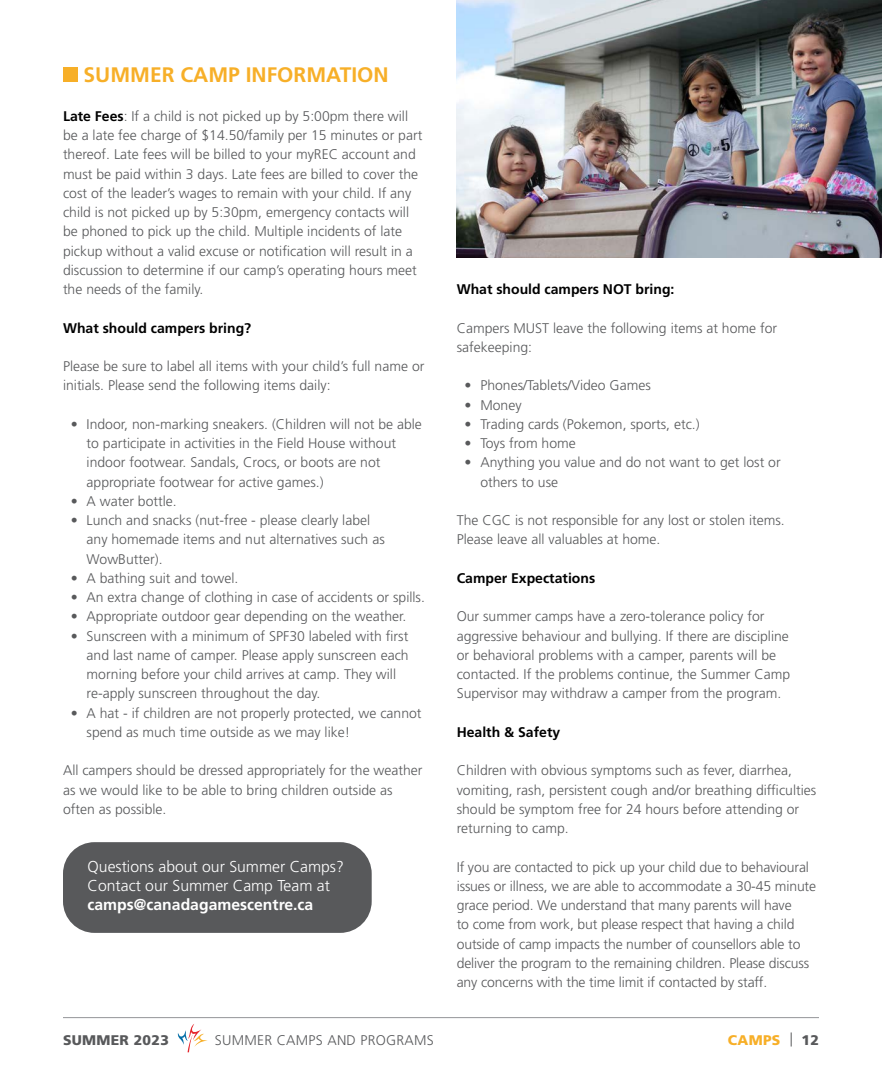
<style>
.page{position:relative;width:882px;height:1071px;background:#fff}
.page>*{position:absolute;margin:0;border:0;box-sizing:border-box;transform-origin:0 0}
.t1{font:700 21px "Frutiger LT Std";color:#f7af28}
.t2{font:300 15.75px/19.2px "Frutiger LT Std";color:#fff}
.t3{font:700 15.75px "Frutiger LT Std";color:#fff}
.t4{font:300 14px/19.2px "Frutiger LT Std";color:#58595b}
.t5{font:700 14px "Frutiger LT Std";color:#000}
.t6{font:300 14px "Frutiger LT Std";letter-spacing:.02em;color:#58595b}
.t7{font:900 14px "Frutiger LT Std";letter-spacing:.02em;color:#58595b}
.t8{font:900 14px "Frutiger LT Std";letter-spacing:.02em;color:#f7af28}
.s1{font-weight:700;color:#000}
.s2{font-weight:300;color:#58595b}
.s3{color:#58595b}
</style>
<div class="page">
<hr style="left:63px;top:1017px;width:756px;height:1px;background:#939598">
<div style="left:63px;top:842px;width:309px;height:91px;background:#58595b;border-radius:32px"></div>
<svg style="left:177px;top:1024px;width:31px;height:28px"></svg>
<div style="left:63px;top:68px;width:15px;height:14px;background:#f7af28"></div>
<img style="left:457px;top:0;width:424px;height:257px">
<h1 class="t1" style="left:84px;top:63px;width:307px">SUMMER CAMP INFORMATION</h1>
<p class="t4" style="left:63px;top:106px;width:361px"><span class="s1">Late Fees</span>: If a child is not picked up by 5:00pm there will be a late fee charge of $14.50/family per 15 minutes or part thereof. Late fees will be billed to your myREC account and must be paid within 3 days. Late fees are billed to cover the cost of the leader’s wages to remain with your child. If any child is not picked up by 5:30pm, emergency contacts will be phoned to pick up the child. Multiple incidents of late pickup without a valid excuse or notification will result in a discussion to determine if our camp’s operating hours meet the needs of the family.</p>
<p class="t5" style="left:63px;top:319px;width:190px">What should campers bring?</p>
<p class="t4" style="left:63px;top:357px;width:363px">Please be sure to label all items with your child’s full name or initials. Please send the following items daily:</p>
<p class="t4" style="left:87px;top:414px;width:337px;text-indent:-16px">• Indoor, non-marking sneakers. (Children will not be able to participate in activities in the Field House without indoor footwear. Sandals, Crocs, or boots are not appropriate footwear for active games.)</p>
<p class="t4" style="left:71px;top:491px;width:107px">• A water bottle.</p>
<p class="t4" style="left:87px;top:511px;width:300px;text-indent:-16px">• Lunch and snacks (nut-free - please clearly label any homemade items and nut alternatives such as<br>WowButter).</p>
<p class="t4" style="left:71px;top:568px;width:169px">• A bathing suit and towel.</p>
<p class="t4" style="left:71px;top:588px;width:356px">• An extra change of clothing in case of accidents or spills.</p>
<p class="t4" style="left:71px;top:607px;width:337px">• Appropriate outdoor gear depending on the weather.</p>
<p class="t4" style="left:87px;top:626px;width:324px;text-indent:-16px">• Sunscreen with a minimum of SPF30 labeled with first and last name of camper. Please apply sunscreen each morning before your child arrives at camp. They will re-apply sunscreen throughout the day.</p>
<p class="t4" style="left:87px;top:703px;width:337px;text-indent:-16px">• A hat - if children are not properly protected, we cannot spend as much time outside as we may like!</p>
<p class="t4" style="left:63px;top:761px;width:361px">All campers should be dressed appropriately for the weather as we would like to be able to bring children outside as often as possible.</p>
<p class="t2" style="left:88px;top:857px;width:258px">Questions about our Summer Camps?<br>Contact our Summer Camp Team at</p>
<p class="t3" style="left:88px;top:895px;width:227px">camps@canadagamescentre.ca</p>
<p class="t5" style="left:457px;top:281px;width:219px">What should campers NOT bring:</p>
<p class="t4" style="left:457px;top:318px;width:322px">Campers MUST leave the following items at home for safekeeping:</p>
<p class="t4" style="left:465px;top:376px;width:188px">• Phones/Tablets/Video Games</p>
<p class="t4" style="left:465px;top:395px;width:58px">• Money</p>
<p class="t4" style="left:465px;top:414px;width:237px">• Trading cards (Pokemon, sports, etc.)</p>
<p class="t4" style="left:465px;top:434px;width:113px">• Toys from home</p>
<p class="t4" style="left:480px;top:453px;width:302px;text-indent:-16px">• Anything you value and do not want to get lost or others to use</p>
<p class="t4" style="left:457px;top:511px;width:330px">The CGC is not responsible for any lost or stolen items.<br>Please leave all valuables at home.</p>
<p class="t5" style="left:457px;top:570px;width:140px">Camper Expectations</p>
<p class="t4" style="left:457px;top:607px;width:335px">Our summer camps have a zero-tolerance policy for aggressive behaviour and bullying. If there are discipline or behavioral problems with a camper, parents will be contacted. If the problems continue, the Summer Camp Supervisor may withdraw a camper from the program.</p>
<p class="t5" style="left:457px;top:724px;width:105px">Health &amp; Safety</p>
<p class="t4" style="left:457px;top:761px;width:361px">Children with obvious symptoms such as fever, diarrhea, vomiting, rash, persistent cough and/or breathing difficulties should be symptom free for 24 hours before attending or returning to camp.</p>
<p class="t4" style="left:457px;top:857px;width:361px">If you are contacted to pick up your child due to behavioural issues or illness, we are able to accommodate a 30-45 minute grace period. We understand that many parents will have<br>to come from work, but please respect that having a child outside of camp impacts the number of counsellors able to deliver the program to the remaining children. Please discuss any concerns with the time limit if contacted by staff.</p>
<p class="t7" style="left:63px;top:1031px;width:107px">SUMMER 2023</p>
<p class="t6" style="left:215px;top:1032px;width:221px">SUMMER CAMPS AND PROGRAMS</p>
<p class="t8" style="left:728px;top:1031px;width:93px">CAMPS <span class="s2">|</span> <span class="s3">12</span></p>
</div>
